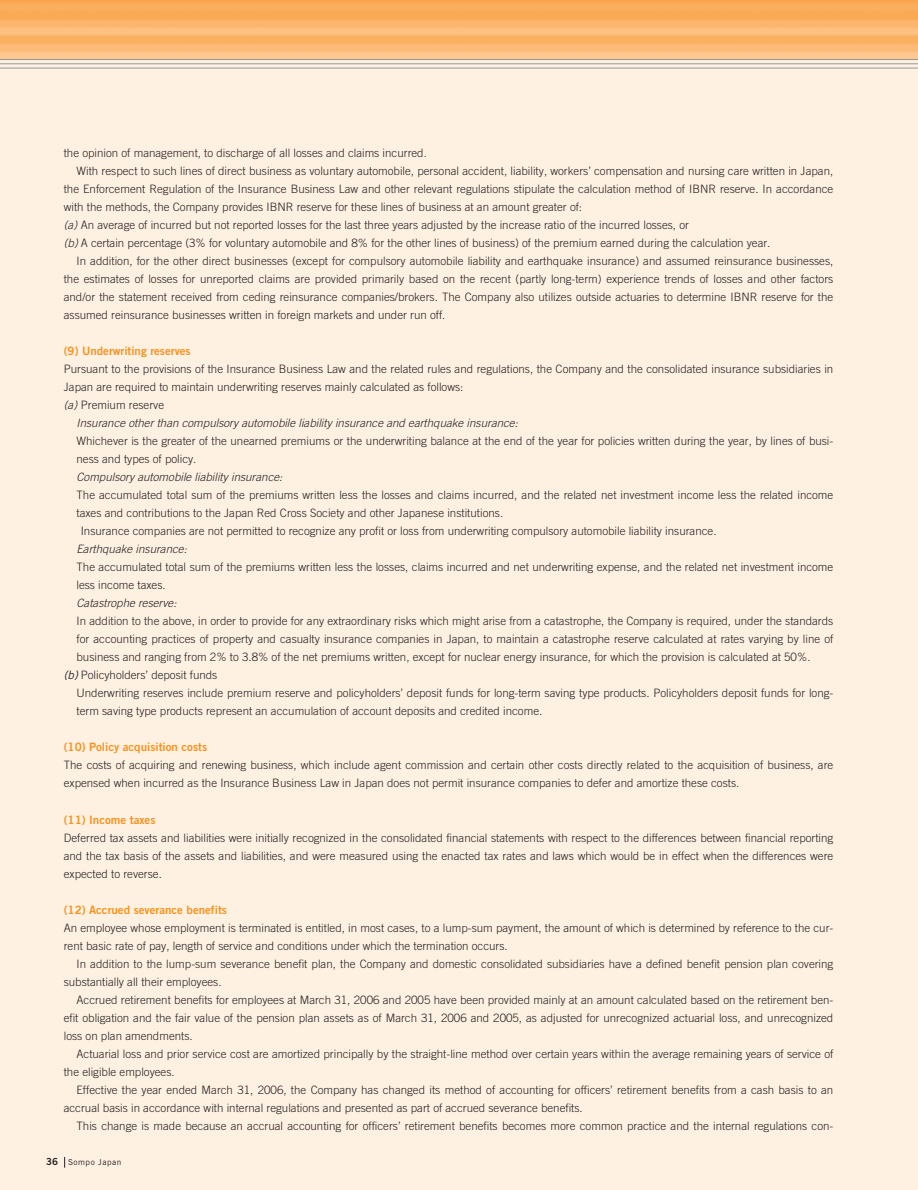
<style>
.page{position:relative;width:918px;height:1190px;background:#fff}
.page>*{position:absolute;margin:0;border:0;box-sizing:border-box;transform-origin:0 0}
.t1{font:300 11.55px/18px "Trade Gothic";color:#231f20}
.t2{font:italic 300 11.55px "Trade Gothic";color:#231f20}
.t3{font:11.55px "Trade Gothic Bold Two";color:#f7921e}
.t4{font:8.25px "Trade Gothic";letter-spacing:.06em;color:#231f20}
.s1{font-style:italic}
.s2{font-weight:400;font-style:italic}
.s3{font-family:"Trade Gothic Bold Two";font-size:9.75px}
</style>
<div class="page">
<div style="left:0;top:0;width:918px;height:1189px;background:#fff1e2"></div>
<img style="left:0;top:0;width:918px;height:59px">
<hr style="left:0;top:59px;width:918px;height:1px;background:#939598">
<hr style="left:0;top:64px;width:918px;height:1px;background:#939598">
<hr style="left:0;top:68px;width:918px;height:1px;background:#939598">
<p class="t1" style="left:64px;top:145px;width:365px">the opinion of management, to discharge of all losses and claims incurred.</p>
<p class="t1" style="left:77px;top:163px;width:758px">With respect to such lines of direct business as voluntary automobile, personal accident, liability, workers’ compensation and nursing care written in Japan,</p>
<p class="t1" style="left:64px;top:181px;width:771px">the Enforcement Regulation of the Insurance Business Law and other relevant regulations stipulate the calculation method of IBNR reserve. In accordance</p>
<p class="t1" style="left:64px;top:199px;width:520px">with the methods, the Company provides IBNR reserve for these lines of business at an amount greater of:</p>
<p class="t1" style="left:64px;top:217px;width:627px"><span class="s1">(a)</span> An average of incurred but not reported losses for the last three years adjusted by the increase ratio of the incurred losses, or</p>
<p class="t1" style="left:64px;top:235px;width:708px"><span class="s1">(b)</span> A certain percentage (3% for voluntary automobile and 8% for the other lines of business) of the premium earned during the calculation year.</p>
<p class="t1" style="left:77px;top:253px;width:758px">In addition, for the other direct businesses (except for compulsory automobile liability and earthquake insurance) and assumed reinsurance businesses,</p>
<p class="t1" style="left:64px;top:271px;width:771px">the estimates of losses for unreported claims are provided primarily based on the recent (partly long-term) experience trends of losses and other factors</p>
<p class="t1" style="left:64px;top:289px;width:771px">and/or the statement received from ceding reinsurance companies/brokers. The Company also utilizes outside actuaries to determine IBNR reserve for the</p>
<p class="t1" style="left:64px;top:307px;width:383px">assumed reinsurance businesses written in foreign markets and under run off.</p>
<p class="t3" style="left:64px;top:347px;width:128px">(9) Underwriting reserves</p>
<p class="t1" style="left:64px;top:361px;width:771px">Pursuant to the provisions of the Insurance Business Law and the related rules and regulations, the Company and the consolidated insurance subsidiaries in</p>
<p class="t1" style="left:64px;top:379px;width:401px">Japan are required to maintain underwriting reserves mainly calculated as follows:</p>
<p class="t1" style="left:64px;top:397px;width:102px"><span class="s1">(a)</span> Premium reserve</p>
<p class="t2" style="left:77px;top:419px;width:443px">Insurance other than compulsory automobile liability insurance and earthquake insurance:</p>
<p class="t1" style="left:77px;top:433px;width:758px">Whichever is the greater of the unearned premiums or the underwriting balance at the end of the year for policies written during the year, by lines of busi&shy;ness and types of policy.</p>
<p class="t2" style="left:77px;top:473px;width:207px">Compulsory automobile liability insurance:</p>
<p class="t1" style="left:77px;top:487px;width:758px">The accumulated total sum of the premiums written less the losses and claims incurred, and the related net investment income less the related income</p>
<p class="t1" style="left:77px;top:505px;width:428px">taxes and contributions to the Japan Red Cross Society and other Japanese institutions.</p>
<p class="t1" style="left:81px;top:523px;width:637px">Insurance companies are not permitted to recognize any profit or loss from underwriting compulsory automobile liability insurance.</p>
<p class="t2" style="left:77px;top:545px;width:112px">Earthquake insurance:</p>
<p class="t1" style="left:77px;top:559px;width:758px">The accumulated total sum of the premiums written less the losses, claims incurred and net underwriting expense, and the related net investment income less income taxes.</p>
<p class="t2" style="left:77px;top:599px;width:102px">Catastrophe reserve:</p>
<p class="t1" style="left:77px;top:613px;width:758px">In addition to the above, in order to provide for any extraordinary risks which might arise from a catastrophe, the Company is required, under the standards</p>
<p class="t1" style="left:77px;top:631px;width:758px">for accounting practices of property and casualty insurance companies in Japan, to maintain a catastrophe reserve calculated at rates varying by line of</p>
<p class="t1" style="left:77px;top:649px;width:736px">business and ranging from 2% to 3.8% of the net premiums written, except for nuclear energy insurance, for which the provision is calculated at 50%.</p>
<p class="t1" style="left:64px;top:667px;width:155px"><span class="s2">(b)</span> Policyholders’ deposit funds</p>
<p class="t1" style="left:77px;top:685px;width:758px">Underwriting reserves include premium reserve and policyholders’ deposit funds for long-term saving type products. Policyholders deposit funds for long-</p>
<p class="t1" style="left:77px;top:703px;width:467px">term saving type products represent an accumulation of account deposits and credited income.</p>
<p class="t3" style="left:64px;top:743px;width:145px">(10) Policy acquisition costs</p>
<p class="t1" style="left:64px;top:757px;width:771px">The costs of acquiring and renewing business, which include agent commission and certain other costs directly related to the acquisition of business, are expensed when incurred as the Insurance Business Law in Japan does not permit insurance companies to defer and amortize these costs.</p>
<p class="t3" style="left:64px;top:815px;width:93px">(11) Income taxes</p>
<p class="t1" style="left:64px;top:829px;width:771px;text-align:justify">Deferred tax assets and liabilities were initially recognized in the consolidated financial statements with respect to the differences between financial reporting and the tax basis of the assets and liabilities, and were measured using the enacted tax rates and laws which would be in effect when the differences were expected to reverse.</p>
<p class="t3" style="left:64px;top:905px;width:165px">(12) Accrued severance benefits</p>
<p class="t1" style="left:64px;top:919px;width:771px">An employee whose employment is terminated is entitled, in most cases, to a lump-sum payment, the amount of which is determined by reference to the cur&shy;rent basic rate of pay, length of service and conditions under which the termination occurs.</p>
<p class="t1" style="left:64px;top:955px;width:771px;text-indent:13px">In addition to the lump-sum severance benefit plan, the Company and domestic consolidated subsidiaries have a defined benefit pension plan covering substantially all their employees.</p>
<p class="t1" style="left:64px;top:991px;width:771px;text-align:justify;text-indent:13px">Accrued retirement benefits for employees at March 31, 2006 and 2005 have been provided mainly at an amount calculated based on the retirement ben&shy;efit obligation and the fair value of the pension plan assets as of March 31, 2006 and 2005, as adjusted for unrecognized actuarial loss, and unrecognized loss on plan amendments.</p>
<p class="t1" style="left:64px;top:1045px;width:771px;text-indent:13px">Actuarial loss and prior service cost are amortized principally by the straight-line method over certain years within the average remaining years of service of the eligible employees.</p>
<p class="t1" style="left:64px;top:1081px;width:771px;text-indent:13px">Effective the year ended March 31, 2006, the Company has changed its method of accounting for officers’ retirement benefits from a cash basis to an accrual basis in accordance with internal regulations and presented as part of accrued severance benefits.</p>
<p class="t1" style="left:77px;top:1117px;width:758px">This change is made because an accrual accounting for officers’ retirement benefits becomes more common practice and the internal regulations con-</p>
<p class="t4" style="left:46px;top:1159px;width:77px"><span class="s3">36</span> Sompo Japan</p>
</div>
